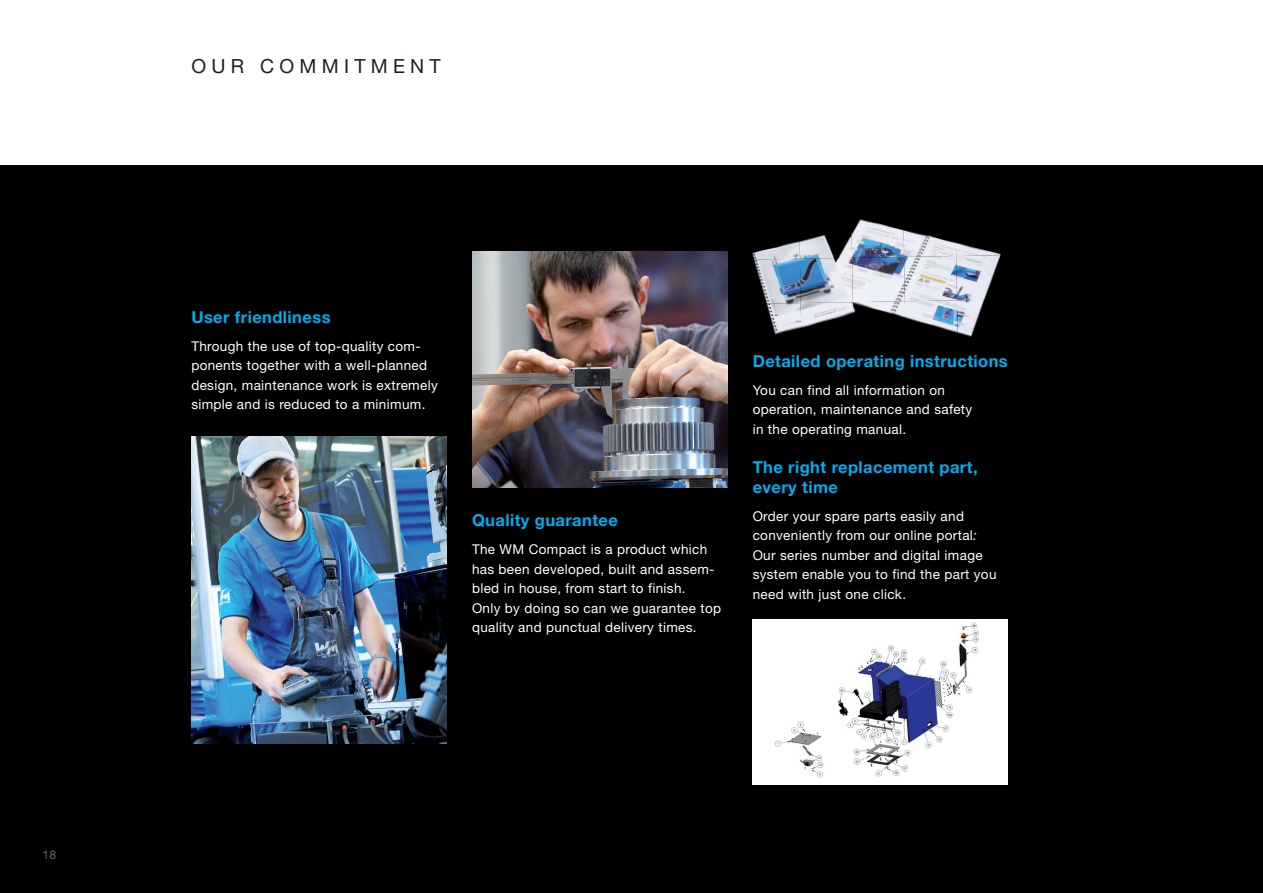
<style>
.page{position:relative;width:1263px;height:893px;background:#fff}
.page>*{position:absolute;margin:0;border:0;box-sizing:border-box;transform-origin:0 0}
.t1{font:19.5px "Helvetica Neue LT Std";letter-spacing:.27em;color:#231f20}
.t2{font:700 16.5px/19.5px "Helvetica Neue LT Std";letter-spacing:.025em;color:#00aeef}
.t3{font:13.5px/19.5px "Helvetica Neue LT Std";letter-spacing:.025em;color:#fff}
.t4{font:12px "Helvetica Neue LT Std";color:#64686f}
.s1{font-style:italic}
</style>
<div class="page">
<div style="left:0;top:166px;width:1263px;height:727px;background:#000001"></div>
<img style="left:191px;top:437px;width:255px;height:306px">
<img style="left:752px;top:235px;width:99px;height:23px">
<img style="left:851px;top:219px;width:104px;height:39px">
<img style="left:955px;top:242px;width:46px;height:57px">
<img style="left:753px;top:258px;width:99px;height:44px">
<img style="left:852px;top:256px;width:105px;height:46px">
<img style="left:766px;top:302px;width:87px;height:33px">
<img style="left:853px;top:299px;width:132px;height:38px">
<img style="left:472px;top:252px;width:255px;height:235px">
<div style="left:753px;top:619px;width:255px;height:165px;background:#fff"></div>
<img style="left:774px;top:622px;width:205px;height:156px">
<p class="t4" style="left:43px;top:847px;width:15px">18</p>
<h1 class="t1" style="left:191px;top:54px;width:251px">OUR COMMITMENT</h1>
<p class="t2" style="left:191px;top:307px;width:141px">User friendliness</p>
<p class="t3" style="left:191px;top:336px;width:248px">Through the use of top-quality com&shy;ponents together with a well-planned design, maintenance work is extremely simple and is reduced to a minimum.</p>
<p class="t2" style="left:472px;top:510px;width:147px">Quality guarantee</p>
<p class="t3" style="left:472px;top:539px;width:251px">The WM Compact is a product which has been developed, built and assem&shy;bled in house, from start to finish.<br>Only by doing so can we guarantee top quality and punctual delivery times.</p>
<p class="t2" style="left:753px;top:351px;width:257px">Detailed operating instructions</p>
<p class="t3" style="left:753px;top:380px;width:221px">You can find all information on operation, maintenance and safety in the operating manual.</p>
<p class="t2" style="left:753px;top:457px;width:226px">The right replacement part, every time</p>
<p class="t3" style="left:753px;top:506px;width:245px">Order your spare parts easily and conveniently from our online portal<span class="s1">:<br></span>Our series number and digital image system enable you to find the part you need with just one click.</p>
</div>
